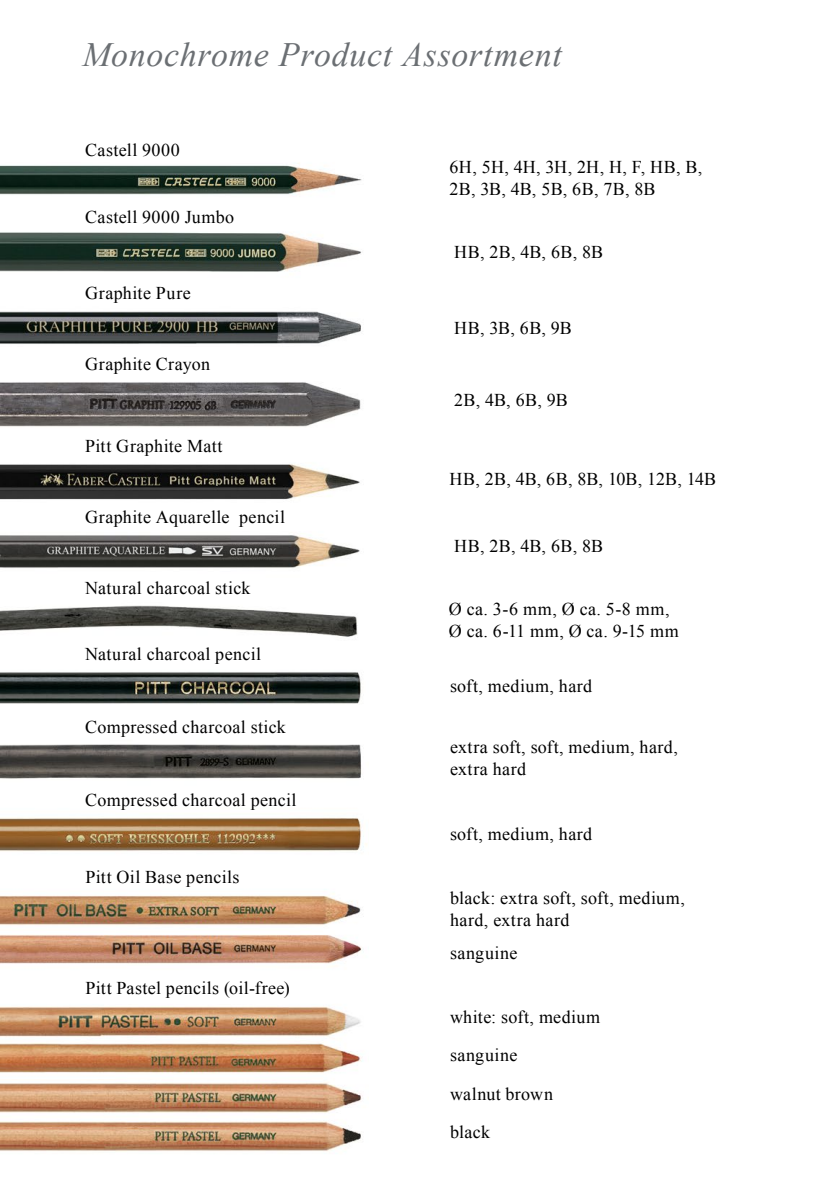
<style>
.page{position:relative;width:840px;height:1191px;background:#fff}
.page>*{position:absolute;margin:0;border:0;box-sizing:border-box;transform-origin:0 0}
.t1{font:italic 34px "Times New Roman";letter-spacing:.02em;color:#6b6f73}
.t2{font:18px/21.6px "Times New Roman";letter-spacing:.02em;color:#000}
.t3{font:18px "Times New Roman";color:#000}
</style>
<div class="page">
<img style="left:0;top:163px;width:367px;height:989px">
<h1 class="t1" style="left:83px;top:31px;width:480px">Monochrome Product Assortment</h1>
<p class="t2" style="left:85px;top:139px;width:96px">Castell 9000</p>
<p class="t2" style="left:85px;top:206px;width:150px">Castell 9000 Jumbo</p>
<p class="t2" style="left:85px;top:282px;width:107px">Graphite Pure</p>
<p class="t2" style="left:85px;top:353px;width:126px">Graphite Crayon</p>
<p class="t2" style="left:85px;top:434px;width:139px">Pitt Graphite Matt</p>
<p class="t2" style="left:85px;top:506px;width:201px">Graphite Aquarelle pencil</p>
<p class="t2" style="left:85px;top:576px;width:167px">Natural charcoal stick</p>
<p class="t2" style="left:85px;top:643px;width:177px">Natural charcoal pencil</p>
<p class="t2" style="left:85px;top:715px;width:202px">Compressed charcoal stick</p>
<p class="t2" style="left:85px;top:789px;width:213px">Compressed charcoal pencil</p>
<p class="t2" style="left:85px;top:866px;width:155px">Pitt Oil Base pencils</p>
<p class="t2" style="left:85px;top:976px;width:206px">Pitt Pastel pencils (oil-free)</p>
<p class="t2" style="left:449px;top:156px;width:254px">6H, 5H, 4H, 3H, 2H, H, F, HB, B,<br>2B, 3B, 4B, 5B, 6B, 7B, 8B</p>
<p class="t2" style="left:454px;top:241px;width:150px">HB, 2B, 4B, 6B, 8B</p>
<p class="t2" style="left:454px;top:316px;width:119px">HB, 3B, 6B, 9B</p>
<p class="t2" style="left:454px;top:389px;width:115px">2B, 4B, 6B, 9B</p>
<p class="t3" style="left:449px;top:467px;width:268px">HB, 2B, 4B, 6B, 8B, 10B, 12B, 14B</p>
<p class="t2" style="left:454px;top:535px;width:150px">HB, 2B, 4B, 6B, 8B</p>
<p class="t2" style="left:448px;top:598px;width:231px">Ø ca. 3-6 mm, Ø ca. 5-8 mm,<br>Ø ca. 6-11 mm, Ø ca. 9-15 mm</p>
<p class="t2" style="left:450px;top:674px;width:144px">soft, medium, hard</p>
<p class="t2" style="left:450px;top:736px;width:229px">extra soft, soft, medium, hard, extra hard</p>
<p class="t2" style="left:450px;top:823px;width:144px">soft, medium, hard</p>
<p class="t2" style="left:450px;top:887px;width:236px">black: extra soft, soft, medium, hard, extra hard</p>
<p class="t2" style="left:450px;top:942px;width:69px">sanguine</p>
<p class="t2" style="left:450px;top:998px;width:151px;line-height:37.6px">white: soft, medium sanguine</p>
<p class="t2" style="left:450px;top:1075px;width:104px;line-height:37.6px">walnut brown black</p>
</div>
